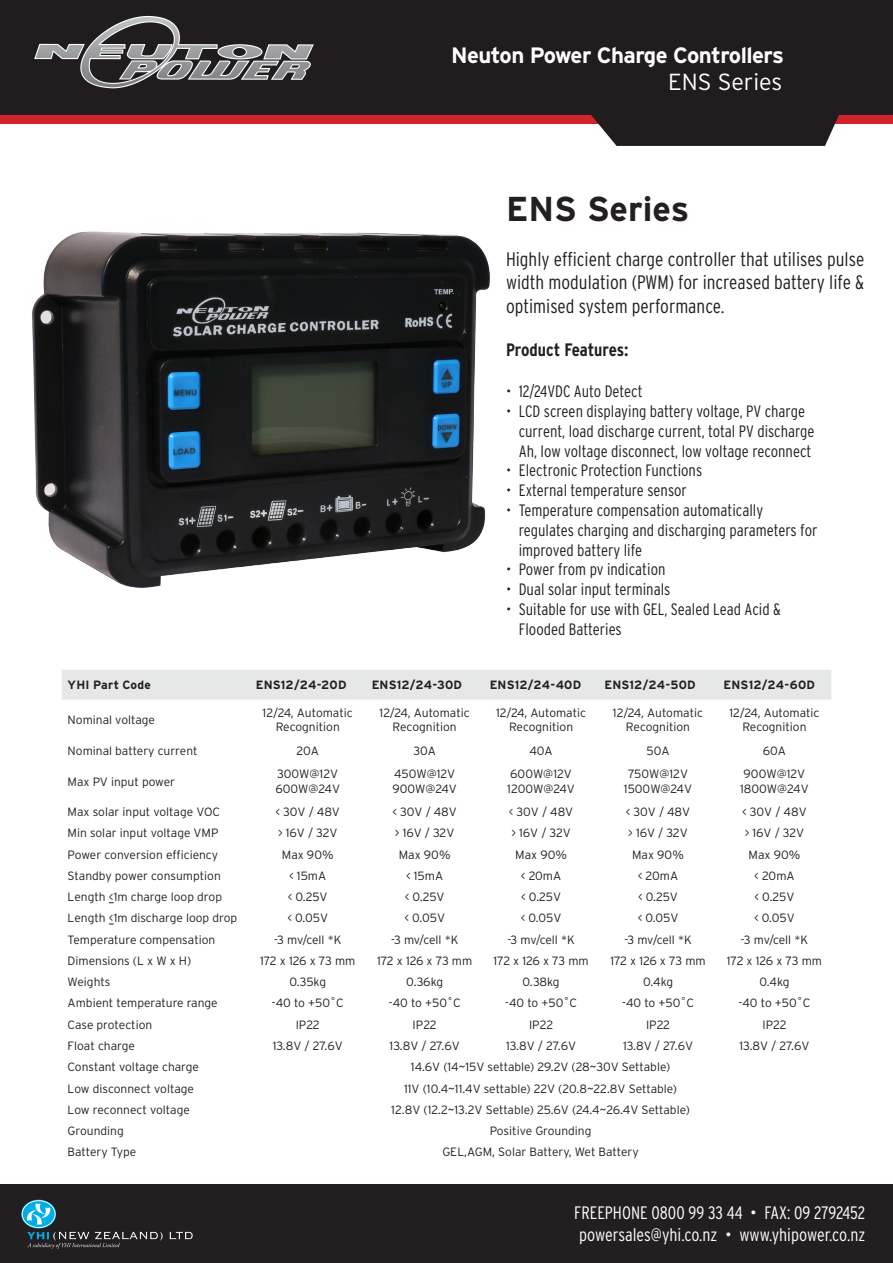
<style>
.page{position:relative;width:893px;height:1263px;background:#fff}
.page>*{position:absolute;margin:0;border:0;box-sizing:border-box;transform-origin:0 0}
.t1{font:700 34.5px "Interstate";color:#231f20}
.t2{font:300 23.25px "Interstate";color:#fff}
.t3{font:700 22.2px "Interstate";letter-spacing:-.025em;color:#fff}
.t4{font:300 condensed 19.5px/23.4px "Interstate";color:#231f20;text-align:justify}
.t5{font:300 condensed 18px "Interstate";color:#fff}
.t6{font:700 condensed 18px "Interstate";color:#231f20}
.t7{font:300 condensed 16.5px/19.8px "Interstate";color:#231f20}
.t8{font:300 12px/14.4px "Interstate";color:#231f20;text-align:center}
.t9{font:700 12px "Interstate";letter-spacing:.015em;color:#231f20}
.s1{font-stretch:normal}
</style>
<div class="page">
<svg style="left:0;top:0;width:893px;height:146px;fill:#211d1e"></svg>
<img style="left:36px;top:17px;width:278px;height:72px">
<div style="left:0;top:1184px;width:893px;height:79px;background:#231f20"></div>
<svg style="left:21px;top:1200px;width:35px;height:28px"></svg>
<svg style="left:22px;top:1200px;width:34px;height:28px"></svg>
<svg style="left:23px;top:1201px;width:32px;height:26px"></svg>
<svg style="left:25px;top:1204px;width:27px;height:20px"></svg>
<svg style="left:169px;top:1231px;width:24px;height:8px"></svg>
<svg style="left:27px;top:1231px;width:136px;height:17px"></svg>
<img style="left:32px;top:231px;width:458px;height:357px">
<div style="left:62px;top:670px;width:769px;height:29px;background:#e5e8e7"></div>
<p class="t3" style="left:451px;top:43px;width:334px">Neuton Power Charge Controllers</p>
<p class="t2" style="left:668px;top:68px;width:116px">ENS Series</p>
<p class="t1" style="left:506px;top:189px;width:185px">ENS Series</p>
<p class="t4" style="left:506px;top:247px;width:360px">Highly efficient charge controller that utilises pulse width modulation (PWM) for increased battery life &amp; optimised system performance.</p>
<p class="t6" style="left:506px;top:339px;width:124px">Product Features:</p>
<p class="t7" style="left:506px;top:381px;width:138px">• 12/24VDC Auto Detect</p>
<p class="t7" style="left:519px;top:401px;width:297px;text-indent:-13px">• LCD screen displaying battery voltage, PV charge current, load discharge current, total PV discharge<br>Ah, low voltage disconnect, low voltage reconnect</p>
<p class="t7" style="left:506px;top:460px;width:198px">• Electronic Protection Functions</p>
<p class="t7" style="left:506px;top:480px;width:182px">• External temperature sensor</p>
<p class="t7" style="left:519px;top:500px;width:300px;text-indent:-13px">• Temperature compensation automatically regulates charging and discharging parameters for improved battery life</p>
<p class="t7" style="left:506px;top:559px;width:161px">• Power from pv indication</p>
<p class="t7" style="left:506px;top:579px;width:166px">• Dual solar input terminals</p>
<p class="t7" style="left:519px;top:599px;width:263px;text-indent:-13px">• Suitable for use with GEL, Sealed Lead Acid &amp;<br>Flooded Batteries</p>
<p class="t9" style="left:68px;top:678px;width:85px">YHI Part Code</p>
<p class="t9" style="left:256px;top:678px;width:92px">ENS12/24-20D</p>
<p class="t9" style="left:372px;top:678px;width:92px">ENS12/24-30D</p>
<p class="t9" style="left:490px;top:678px;width:93px">ENS12/24-40D</p>
<p class="t9" style="left:604px;top:678px;width:93px">ENS12/24-50D</p>
<p class="t9" style="left:724px;top:678px;width:93px">ENS12/24-60D</p>
<p class="t8" style="left:68px;top:712px;width:89px">Nominal voltage</p>
<p class="t8" style="left:263px;top:705px;width:92px">12/24, Automatic<br>Recognition</p>
<p class="t8" style="left:380px;top:705px;width:92px">12/24, Automatic<br>Recognition</p>
<p class="t8" style="left:496px;top:705px;width:92px">12/24, Automatic<br>Recognition</p>
<p class="t8" style="left:613px;top:705px;width:92px">12/24, Automatic<br>Recognition</p>
<p class="t8" style="left:729px;top:705px;width:92px">12/24, Automatic<br>Recognition</p>
<p class="t8" style="left:68px;top:743px;width:131px">Nominal battery current</p>
<p class="t8" style="left:297px;top:743px;width:24px">20A</p>
<p class="t8" style="left:413px;top:743px;width:24px">30A</p>
<p class="t8" style="left:529px;top:743px;width:25px">40A</p>
<p class="t8" style="left:646px;top:743px;width:25px">50A</p>
<p class="t8" style="left:763px;top:743px;width:25px">60A</p>
<p class="t8" style="left:68px;top:774px;width:109px">Max PV input power</p>
<p class="t8" style="left:277px;top:767px;width:62px">300W@12V</p>
<p class="t8" style="left:275px;top:781px;width:66px">600W@24V</p>
<p class="t8" style="left:394px;top:767px;width:63px">450W@12V</p>
<p class="t8" style="left:392px;top:781px;width:66px">900W@24V</p>
<p class="t8" style="left:510px;top:767px;width:63px">600W@12V</p>
<p class="t8" style="left:507px;top:781px;width:69px">1200W@24V</p>
<p class="t8" style="left:628px;top:767px;width:61px">750W@12V</p>
<p class="t8" style="left:624px;top:781px;width:70px">1500W@24V</p>
<p class="t8" style="left:744px;top:767px;width:63px">900W@12V</p>
<p class="t8" style="left:740px;top:781px;width:70px">1800W@24V</p>
<p class="t8" style="left:68px;top:804px;width:154px">Max solar input voltage VOC</p>
<p class="t8" style="left:276px;top:804px;width:66px">&lt; 30V / 48V</p>
<p class="t8" style="left:392px;top:804px;width:66px">&lt; 30V / 48V</p>
<p class="t8" style="left:509px;top:804px;width:66px">&lt; 30V / 48V</p>
<p class="t8" style="left:626px;top:804px;width:66px">&lt; 30V / 48V</p>
<p class="t8" style="left:742px;top:804px;width:66px">&lt; 30V / 48V</p>
<p class="t8" style="left:68px;top:826px;width:152px">Min solar input voltage VMP</p>
<p class="t8" style="left:278px;top:826px;width:61px">&gt; 16V / 32V</p>
<p class="t8" style="left:395px;top:826px;width:61px">&gt; 16V / 32V</p>
<p class="t8" style="left:511px;top:826px;width:61px">&gt; 16V / 32V</p>
<p class="t8" style="left:628px;top:826px;width:61px">&gt; 16V / 32V</p>
<p class="t8" style="left:745px;top:826px;width:61px">&gt; 16V / 32V</p>
<p class="t8" style="left:68px;top:847px;width:152px">Power conversion efficiency</p>
<p class="t8" style="left:282px;top:847px;width:53px">Max 90%</p>
<p class="t8" style="left:399px;top:847px;width:53px">Max 90%</p>
<p class="t8" style="left:515px;top:847px;width:53px">Max 90%</p>
<p class="t8" style="left:632px;top:847px;width:53px">Max 90%</p>
<p class="t8" style="left:749px;top:847px;width:53px">Max 90%</p>
<p class="t8" style="left:68px;top:868px;width:155px">Standby power consumption</p>
<p class="t8" style="left:289px;top:868px;width:39px">&lt; 15mA</p>
<p class="t8" style="left:406px;top:868px;width:39px">&lt; 15mA</p>
<p class="t8" style="left:521px;top:868px;width:42px">&lt; 20mA</p>
<p class="t8" style="left:638px;top:868px;width:42px">&lt; 20mA</p>
<p class="t8" style="left:754px;top:868px;width:42px">&lt; 20mA</p>
<p class="t8" style="left:68px;top:890px;width:156px">Length &lt;1m charge loop drop</p>
<p class="t8" style="left:288px;top:890px;width:41px">&lt; 0.25V</p>
<p class="t8" style="left:405px;top:890px;width:41px">&lt; 0.25V</p>
<p class="t8" style="left:521px;top:890px;width:41px">&lt; 0.25V</p>
<p class="t8" style="left:638px;top:890px;width:41px">&lt; 0.25V</p>
<p class="t8" style="left:754px;top:890px;width:41px">&lt; 0.25V</p>
<p class="t8" style="left:68px;top:911px;width:171px">Length &lt;1m discharge loop drop</p>
<p class="t8" style="left:287px;top:911px;width:42px">&lt; 0.05V</p>
<p class="t8" style="left:404px;top:911px;width:42px">&lt; 0.05V</p>
<p class="t8" style="left:521px;top:911px;width:42px">&lt; 0.05V</p>
<p class="t8" style="left:638px;top:911px;width:42px">&lt; 0.05V</p>
<p class="t8" style="left:754px;top:911px;width:42px">&lt; 0.05V</p>
<p class="t8" style="left:68px;top:932px;width:149px">Temperature compensation</p>
<p class="t8" style="left:274px;top:932px;width:69px">-3 mv/cell *K</p>
<p class="t8" style="left:391px;top:932px;width:69px">-3 mv/cell *K</p>
<p class="t8" style="left:507px;top:932px;width:69px">-3 mv/cell *K</p>
<p class="t8" style="left:624px;top:932px;width:69px">-3 mv/cell *K</p>
<p class="t8" style="left:741px;top:932px;width:69px">-3 mv/cell *K</p>
<p class="t8" style="left:68px;top:953px;width:125px">Dimensions (L x W x H)</p>
<p class="t8" style="left:260px;top:953px;width:97px">172 x 126 x 73 mm</p>
<p class="t8" style="left:377px;top:953px;width:97px">172 x 126 x 73 mm</p>
<p class="t8" style="left:493px;top:953px;width:97px">172 x 126 x 73 mm</p>
<p class="t8" style="left:610px;top:953px;width:97px">172 x 126 x 73 mm</p>
<p class="t8" style="left:727px;top:953px;width:97px">172 x 126 x 73 mm</p>
<p class="t8" style="left:68px;top:975px;width:44px">Weights</p>
<p class="t8" style="left:289px;top:975px;width:38px">0.35kg</p>
<p class="t8" style="left:406px;top:975px;width:38px">0.36kg</p>
<p class="t8" style="left:523px;top:975px;width:39px">0.38kg</p>
<p class="t8" style="left:643px;top:975px;width:32px">0.4kg</p>
<p class="t8" style="left:759px;top:975px;width:32px">0.4kg</p>
<p class="t8" style="left:68px;top:996px;width:152px">Ambient temperature range</p>
<p class="t8" style="left:272px;top:996px;width:73px">-40 to +50˚C</p>
<p class="t8" style="left:389px;top:996px;width:73px">-40 to +50˚C</p>
<p class="t8" style="left:505px;top:996px;width:73px">-40 to +50˚C</p>
<p class="t8" style="left:622px;top:996px;width:73px">-40 to +50˚C</p>
<p class="t8" style="left:739px;top:996px;width:73px">-40 to +50˚C</p>
<p class="t8" style="left:68px;top:1017px;width:86px">Case protection</p>
<p class="t8" style="left:296px;top:1017px;width:26px">IP22</p>
<p class="t8" style="left:413px;top:1017px;width:26px">IP22</p>
<p class="t8" style="left:529px;top:1017px;width:26px">IP22</p>
<p class="t8" style="left:646px;top:1017px;width:26px">IP22</p>
<p class="t8" style="left:762px;top:1017px;width:26px">IP22</p>
<p class="t8" style="left:68px;top:1038px;width:69px">Float charge</p>
<p class="t8" style="left:273px;top:1038px;width:72px">13.8V / 27.6V</p>
<p class="t8" style="left:390px;top:1038px;width:72px">13.8V / 27.6V</p>
<p class="t8" style="left:506px;top:1038px;width:72px">13.8V / 27.6V</p>
<p class="t8" style="left:623px;top:1038px;width:72px">13.8V / 27.6V</p>
<p class="t8" style="left:739px;top:1038px;width:72px">13.8V / 27.6V</p>
<p class="t8" style="left:68px;top:1060px;width:133px">Constant voltage charge</p>
<p class="t8" style="left:411px;top:1060px;width:261px">14.6V (14~15V settable) 29.2V (28~30V Settable)</p>
<p class="t8" style="left:68px;top:1081px;width:128px">Low disconnect voltage</p>
<p class="t8" style="left:404px;top:1081px;width:274px">11V (10.4~11.4V settable) 22V (20.8~22.8V Settable)</p>
<p class="t8" style="left:68px;top:1102px;width:124px">Low reconnect voltage</p>
<p class="t8" style="left:391px;top:1102px;width:300px">12.8V (12.2~13.2V Settable) 25.6V (24.4~26.4V Settable)</p>
<p class="t8" style="left:68px;top:1123px;width:58px">Grounding</p>
<p class="t8" style="left:490px;top:1123px;width:103px">Positive Grounding</p>
<p class="t8" style="left:68px;top:1145px;width:70px">Battery Type</p>
<p class="t8" style="left:442px;top:1145px;width:198px">GEL,AGM, Solar Battery, Wet Battery</p>
<p class="t5" style="left:574px;top:1203px;width:293px">FREEPHONE 0800 99 33 44 <span class="s1">•</span> FAX: 09 2792452</p>
<p class="t5" style="left:579px;top:1224px;width:288px">powersales@yhi.co.nz <span class="s1">•</span> www.yhipower.co.nz</p>
</div>
